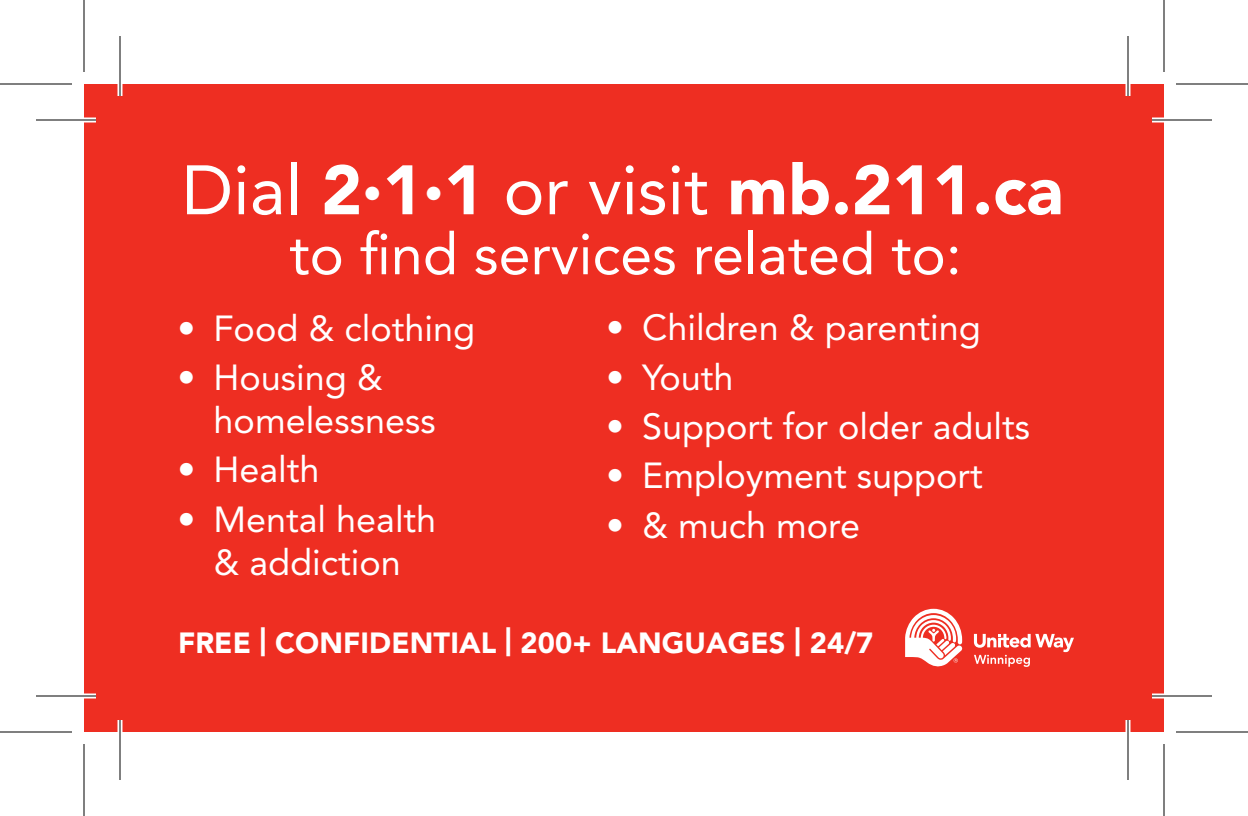
<style>
.page{position:relative;width:1248px;height:816px;background:#fff}
.page>*{position:absolute;margin:0;border:0;box-sizing:border-box;transform-origin:0 0}
.t1{font:900 69.2px "Avenir LT Std";letter-spacing:-.005em;color:#fff}
.t2{font:57.6px "Avenir LT Std";color:#fff}
.t3{font:36px/42.8px "Avenir LT Std";color:#fff}
.t4{font:900 28.8px "Avenir LT Std";letter-spacing:.005em;color:#fff}
.s1{font-weight:400}
.s2{font-weight:300;font-size:38.4px}
</style>
<div class="page">
<div style="left:84px;top:84px;width:1080px;height:648px;background:#ee2e22"></div>
<svg style="left:905px;top:609px;width:57px;height:58px"></svg>
<svg style="left:974px;top:634px;width:100px;height:33px"></svg>
<hr style="left:36px;top:118px;width:60px;height:4px;background:#fff">
<hr style="left:1152px;top:118px;width:60px;height:4px;background:#fff">
<hr style="left:36px;top:694px;width:60px;height:4px;background:#fff">
<hr style="left:1152px;top:694px;width:60px;height:4px;background:#fff">
<hr style="left:118px;top:36px;width:4px;height:60px;background:#fff">
<hr style="left:118px;top:720px;width:4px;height:60px;background:#fff">
<hr style="left:1126px;top:36px;width:4px;height:60px;background:#fff">
<hr style="left:1126px;top:720px;width:4px;height:60px;background:#fff">
<hr style="left:36px;top:119px;width:60px;height:2px;background:#000">
<hr style="left:1152px;top:119px;width:60px;height:2px;background:#000">
<hr style="left:36px;top:695px;width:60px;height:2px;background:#000">
<hr style="left:1152px;top:695px;width:60px;height:2px;background:#000">
<hr style="left:119px;top:36px;width:2px;height:60px;background:#000">
<hr style="left:119px;top:720px;width:2px;height:60px;background:#000">
<hr style="left:1127px;top:36px;width:2px;height:60px;background:#000">
<hr style="left:1127px;top:720px;width:2px;height:60px;background:#000">
<hr style="left:0;top:83px;width:72px;height:2px;background:#000">
<hr style="left:1176px;top:83px;width:72px;height:2px;background:#000">
<hr style="left:0;top:731px;width:72px;height:2px;background:#000">
<hr style="left:1176px;top:731px;width:72px;height:2px;background:#000">
<hr style="left:83px;top:0;width:2px;height:72px;background:#000">
<hr style="left:83px;top:744px;width:2px;height:72px;background:#000">
<hr style="left:1163px;top:0;width:2px;height:72px;background:#000">
<hr style="left:1163px;top:744px;width:2px;height:72px;background:#000">
<h1 class="t1" style="left:182px;top:148px;width:883px"><span class="s1">Dial</span> 2<span class="s2">•</span>1<span class="s2">•</span>1 <span class="s1">or visit</span> mb.211.ca</h1>
<h2 class="t2" style="left:289px;top:221px;width:674px">to find services related to:</h2>
<p class="t3" style="left:178px;top:307px;width:299px">• Food &amp; clothing</p>
<p class="t3" style="left:214px;top:356px;width:224px;text-indent:-36px">• Housing &amp; homelessness</p>
<p class="t3" style="left:178px;top:449px;width:144px">• Health</p>
<p class="t3" style="left:178px;top:498px;width:260px;text-align:center">• Mental health &amp; addiction</p>
<p class="t3" style="left:606px;top:306px;width:376px">• Children &amp; parenting</p>
<p class="t3" style="left:606px;top:356px;width:129px">• Youth</p>
<p class="t3" style="left:606px;top:405px;width:426px">• Support for older adults</p>
<p class="t3" style="left:606px;top:455px;width:378px">• Employment support</p>
<p class="t3" style="left:606px;top:504px;width:256px">• &amp; much more</p>
<p class="t4" style="left:178px;top:625px;width:697px">FREE | CONFIDENTIAL | 200+ LANGUAGES | 24/7</p>
</div>
